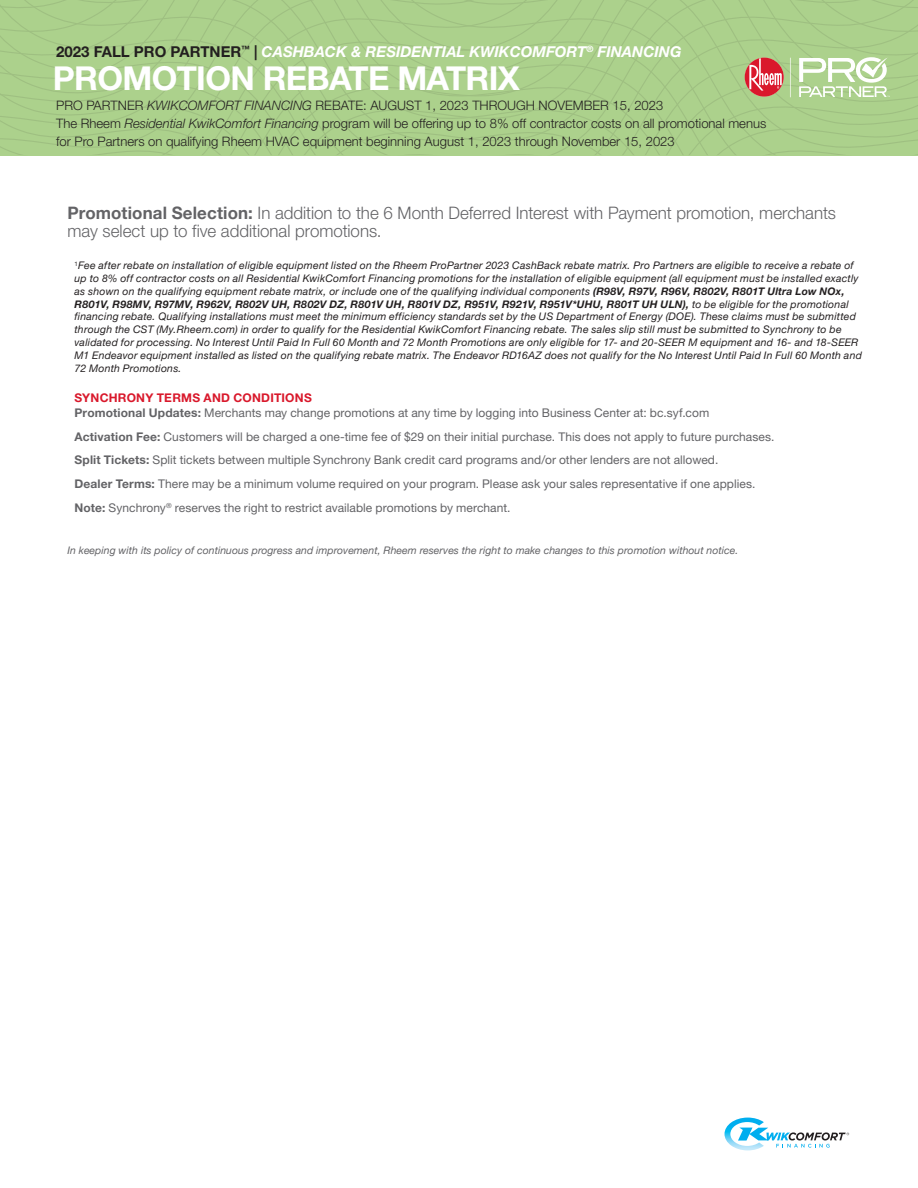
<style>
.page{position:relative;width:918px;height:1188px;background:#fff}
.page>*{position:absolute;margin:0;border:0;box-sizing:border-box;transform-origin:0 0}
.t1{font:700 33px "Rheem Sans";letter-spacing:-.02em;color:#fff}
.Bullets{font:300 17.25px/18px "Rheem Sans";color:#636366}
.t2{font:italic 700 15px "Rheem Sans";color:#fff}
.t3{font:300 13.05px/18px "Rheem Sans";color:#231f20}
.Table_Copy{font:12px "Rheem Sans";letter-spacing:.005em;color:#636366}
.Table_Copy-2{font:700 12px "Rheem Sans";letter-spacing:.02em;color:#d9182b}
.Table_Copy-3{font:italic 10.5px/12.9px "Rheem Sans";letter-spacing:.02em;color:#231f20}
.t4{font:italic 10.5px "Rheem Sans";color:#636366}
.s1{font-style:normal;color:#231f20}
.s2{font-style:italic}
.s3{font-weight:700}
</style>
<div class="page">
<svg style="left:0;top:97px;width:918px;height:9px;background:#aacf8b"></svg>
<svg style="left:0;top:106px;width:918px;height:23px;background:#aacf8a"></svg>
<svg style="left:0;top:129px;width:918px;height:26px;background:#aacf8a"></svg>
<svg style="left:725px;top:1118px;width:124px;height:32px"></svg>
<svg style="left:0;top:0;width:918px;height:97px;background:#acce8c"></svg>
<p class="t2" style="left:56px;top:42px;width:627px"><span class="s1">2023 FALL PRO PARTNER</span><sup>™</sup> <span class="s1">|</span> CASHBACK &amp; RESIDENTIAL KWIKCOMFORT<sup>®</sup> FINANCING</p>
<p class="t1" style="left:53px;top:58px;width:468px">PROMOTION REBATE MATRIX</p>
<p class="t3" style="left:56px;top:97px;width:609px">PRO PARTNER <span class="s2">KWIKCOMFORT FINANCING</span> REBATE: AUGUST 1, 2023 THROUGH NOVEMBER 15, 2023</p>
<p class="t3" style="left:56px;top:115px;width:712px">The Rheem <span class="s2">Residential KwikComfort Financing</span> program will be offering up to 8% off contractor costs on all promotional menus for Pro Partners on qualifying Rheem HVAC equipment beginning August 1, 2023 through November 15, 2023</p>
<p class="Bullets" style="left:68px;top:205px;width:770px"><span class="s3">Promotional Selection:</span> In addition to the 6 Month Deferred Interest with Payment promotion, merchants may select up to five additional promotions.</p>
<p class="Table_Copy-3" style="left:75px;top:259px;width:789px"><sup>1</sup>Fee after rebate on installation of eligible equipment listed on the Rheem ProPartner 2023 CashBack rebate matrix. Pro Partners are eligible to receive a rebate of up to 8% off contractor costs on all Residential KwikComfort Financing promotions for the installation of eligible equipment (all equipment must be installed exactly as shown on the qualifying equipment rebate matrix, or include one of the qualifying individual components <span class="s3">(R98V, R97V, R96V, R802V, R801T Ultra Low NOx, R801V, R98MV, R97MV, R962V, R802V UH, R802V DZ, R801V UH, R801V DZ, R951V, R921V, R951V*UHU, R801T UH ULN),</span> to be eligible for the promotional financing rebate. Qualifying installations must meet the minimum efficiency standards set by the US Department of Energy (DOE). These claims must be submitted through the CST (My.Rheem.com) in order to qualify for the Residential KwikComfort Financing rebate. The sales slip still must be submitted to Synchrony to be validated for processing. No Interest Until Paid In Full 60 Month and 72 Month Promotions are only eligible for 17- and 20-SEER M equipment and 16- and 18-SEER M1 Endeavor equipment installed as listed on the qualifying rebate matrix. The Endeavor RD16AZ does not qualify for the No Interest Until Paid In Full 60 Month and 72 Month Promotions.</p>
<p class="Table_Copy-2" style="left:75px;top:390px;width:239px">SYNCHRONY TERMS AND CONDITIONS</p>
<p class="Table_Copy" style="left:75px;top:405px;width:636px"><span class="s3">Promotional Updates:</span> Merchants may change promotions at any time by logging into Business Center at: bc.syf.com</p>
<p class="Table_Copy" style="left:75px;top:429px;width:701px"><span class="s3">Activation Fee:</span> Customers will be charged a one-time fee of $29 on their initial purchase. This does not apply to future purchases.</p>
<p class="Table_Copy" style="left:75px;top:453px;width:645px"><span class="s3">Split Tickets:</span> Split tickets between multiple Synchrony Bank credit card programs and/or other lenders are not allowed.</p>
<p class="Table_Copy" style="left:75px;top:476px;width:682px"><span class="s3">Dealer Terms:</span> There may be a minimum volume required on your program. Please ask your sales representative if one applies.</p>
<p class="Table_Copy" style="left:75px;top:500px;width:438px"><span class="s3">Note:</span> Synchrony<sup>®</sup> reserves the right to restrict available promotions by merchant.</p>
<p class="t4" style="left:68px;top:543px;width:672px">In keeping with its policy of continuous progress and improvement, Rheem reserves the right to make changes to this promotion without notice.</p>
</div>
